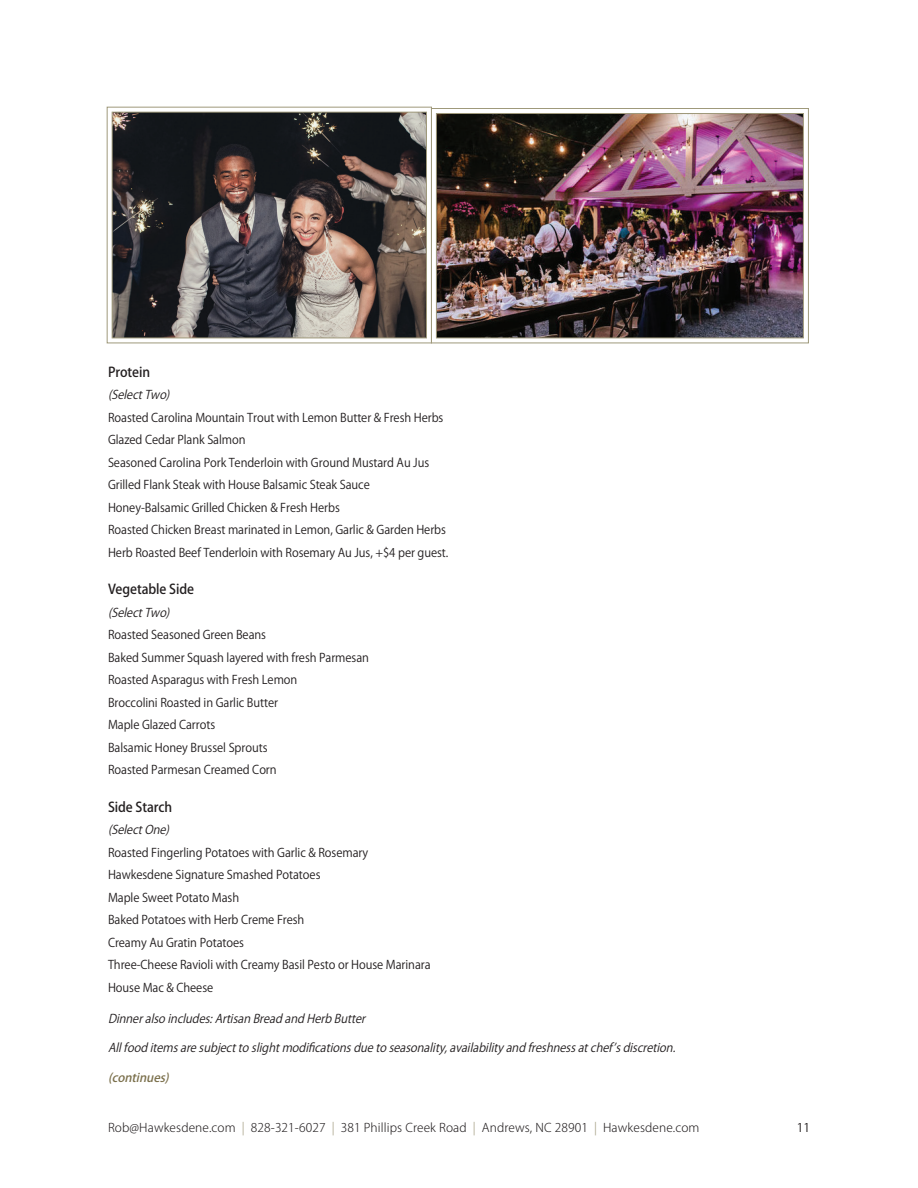
<style>
.page{position:relative;width:918px;height:1188px;background:#fff}
.page>*{position:absolute;margin:0;border:0;box-sizing:border-box;transform-origin:0 0}
.t1{font:500 13.5px "Koz Go Pr 6 N";letter-spacing:-.005em;color:#231f20;scale:.95 1}
.t2{font:12px "Koz Go Pr 6 N";letter-spacing:-.005em;color:#231f20;scale:.95 1}
.t3{font:italic 12px "Koz Go Pr 6 N";color:#231f20;scale:.95 1}
.t4{font:300 12px "Koz Go Pro";letter-spacing:.01em;color:#231f20}
.t5{font:italic 500 12px "Koz Go Pr 6 N";color:#7b704c}
.t6{font:12px "Koz Go Pro";color:#231f20}
.s1{color:#9f997b}
</style>
<div class="page">
<svg style="left:433px;top:108px;width:376px;height:236px"></svg>
<img style="left:435px;top:112px;width:369px;height:227px">
<svg style="left:106px;top:106px;width:327px;height:238px"></svg>
<svg style="left:111px;top:111px;width:317px;height:228px;background:#4f4847"></svg>
<p class="t1" style="left:108px;top:364px;width:46px">Protein</p>
<p class="t3" style="left:108px;top:388px;width:71px">(SelectTwo)</p>
<p class="t2" style="left:108px;top:411px;width:355px">Roasted Carolina Mountain Trout with Lemon Butter &amp; Fresh Herbs</p>
<p class="t2" style="left:108px;top:433px;width:146px">Glazed Cedar Plank Salmon</p>
<p class="t2" style="left:108px;top:456px;width:340px">Seasoned Carolina Pork Tenderloin with Ground Mustard Au Jus</p>
<p class="t2" style="left:108px;top:478px;width:277px">Grilled Flank Steak with House Balsamic Steak Sauce</p>
<p class="t2" style="left:108px;top:501px;width:246px">Honey-Balsamic Grilled Chicken &amp; Fresh Herbs</p>
<p class="t2" style="left:108px;top:523px;width:357px">Roasted Chicken Breast marinated in Lemon, Garlic &amp; Garden Herbs</p>
<p class="t2" style="left:108px;top:546px;width:360px">Herb Roasted Beef Tenderloin with Rosemary Au Jus, +$4 per guest.</p>
<p class="t1" style="left:108px;top:582px;width:92px">Vegetable Side</p>
<p class="t3" style="left:108px;top:606px;width:71px">(SelectTwo)</p>
<p class="t2" style="left:108px;top:628px;width:168px">Roasted Seasoned Green Beans</p>
<p class="t2" style="left:108px;top:651px;width:276px">Baked Summer Squash layered with fresh Parmesan</p>
<p class="t2" style="left:108px;top:673px;width:201px">Roasted Asparagus with Fresh Lemon</p>
<p class="t2" style="left:108px;top:696px;width:181px">Broccolini Roasted in Garlic Butter</p>
<p class="t2" style="left:108px;top:718px;width:114px">Maple Glazed Carrots</p>
<p class="t2" style="left:108px;top:741px;width:169px">Balsamic Honey Brussel Sprouts</p>
<p class="t2" style="left:108px;top:763px;width:179px">Roasted Parmesan Creamed Corn</p>
<p class="t1" style="left:108px;top:799px;width:69px">Side Starch</p>
<p class="t3" style="left:108px;top:823px;width:71px">(SelectOne)</p>
<p class="t2" style="left:108px;top:846px;width:275px">Roasted Fingerling Potatoes with Garlic &amp; Rosemary</p>
<p class="t2" style="left:108px;top:868px;width:225px">Hawkesdene Signature Smashed Potatoes</p>
<p class="t2" style="left:108px;top:891px;width:140px">Maple Sweet Potato Mash</p>
<p class="t2" style="left:108px;top:913px;width:208px">Baked Potatoes with Herb Creme Fresh</p>
<p class="t2" style="left:108px;top:936px;width:145px">Creamy Au Gratin Potatoes</p>
<p class="t2" style="left:108px;top:958px;width:341px">Three-Cheese Ravioli with Creamy Basil Pesto or House Marinara</p>
<p class="t2" style="left:108px;top:981px;width:112px">House Mac &amp; Cheese</p>
<p class="t3" style="left:108px;top:1012px;width:277px">Dinneralsoincludes:ArtisanBreadandHerbButter</p>
<p class="t3" style="left:108px;top:1041px;width:603px">Allfooditemsaresubjecttoslightmodificationsduetoseasonality,availabilityandfreshnessatchef’sdiscretion.</p>
<p class="t5" style="left:108px;top:1071px;width:67px">(continues)</p>
<p class="t4" style="left:108px;top:1119px;width:593px">Rob@Hawkesdene.com <span class="s1">|</span> 828-321-6027 <span class="s1">|</span> 381 Phillips Creek Road <span class="s1">|</span> Andrews, NC 28901 <span class="s1">|</span> Hawkesdene.com</p>
<p class="t6" style="left:797px;top:1120px;width:15px">11</p>
</div>
